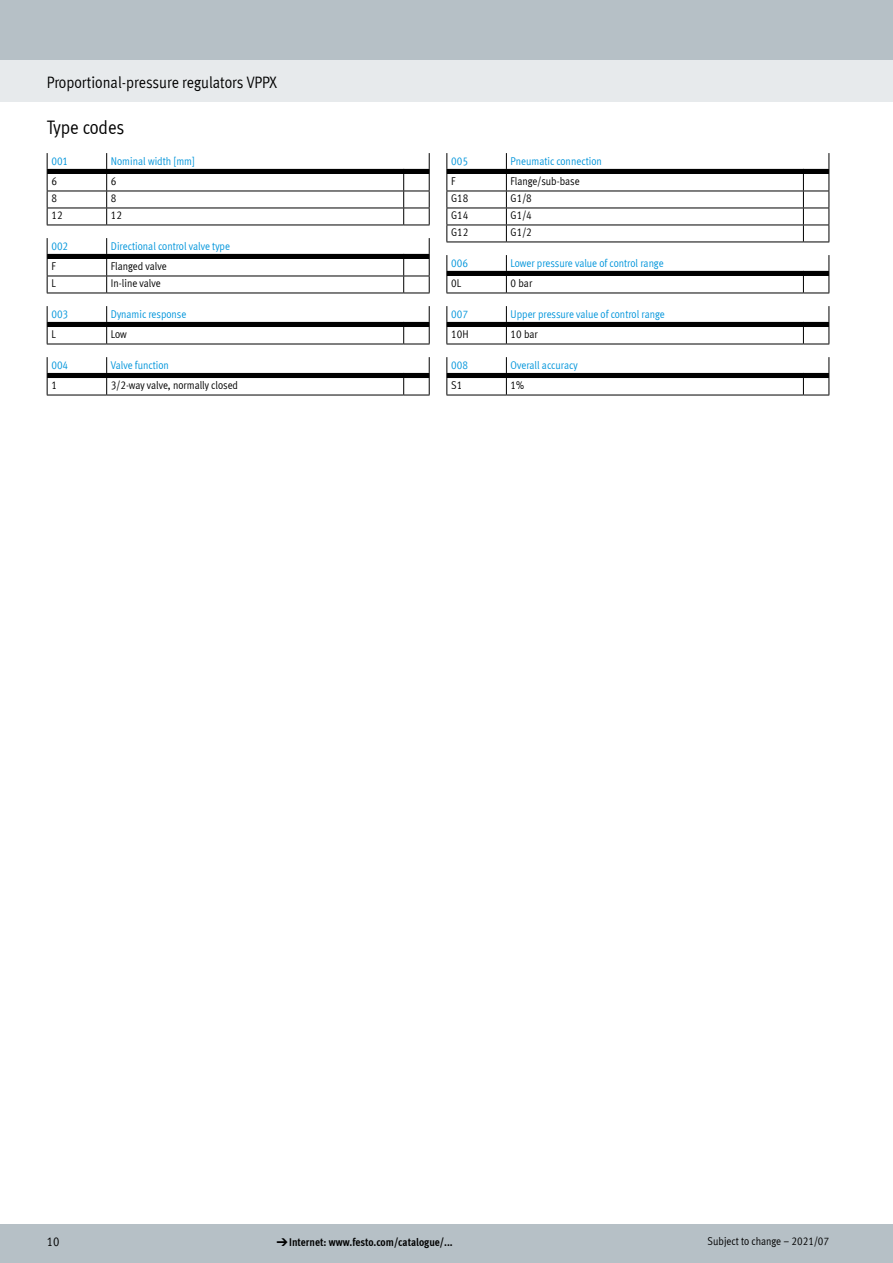
<style>
.page{position:relative;width:893px;height:1263px;background:#fff}
.page>*{position:absolute;margin:0;border:0;box-sizing:border-box;transform-origin:0 0}
.FES_title_section{font:19.5px "Meta Cond LF";color:#000}
.FES_title_family{font:16.5px "Meta Cond LF";color:#000}
.t1{font:12.75px "Meta Cond LF";color:#000}
.t2{font:11.25px "Meta Cond LF";color:#0095db}
.t3{font:11.25px "Meta Cond LF";color:#000}
.t4{font:700 11.25px "Meta Cond LF";color:#000}
.s1{font-family:"Meto Pict 182";font-weight:400}
</style>
<div class="page">
<div style="left:0;top:1225px;width:893px;height:38px;background:#b6c0c6"></div>
<div style="left:0;top:60px;width:893px;height:42px;background:#e7eaec"></div>
<div style="left:0;top:0;width:893px;height:60px;background:#b6c0c6"></div>
<svg style="left:47px;top:153px;width:383px;height:73px"></svg>
<svg style="left:47px;top:238px;width:383px;height:56px"></svg>
<svg style="left:47px;top:306px;width:383px;height:39px"></svg>
<svg style="left:47px;top:357px;width:383px;height:39px"></svg>
<svg style="left:446px;top:153px;width:383px;height:90px"></svg>
<svg style="left:446px;top:255px;width:383px;height:39px"></svg>
<svg style="left:446px;top:306px;width:383px;height:39px"></svg>
<svg style="left:446px;top:357px;width:383px;height:39px"></svg>
<p class="FES_title_family" style="left:47px;top:72px;width:232px">Proportional-pressure regulators VPPX</p>
<p class="FES_title_section" style="left:47px;top:116px;width:79px">Type codes</p>
<p class="t2" style="left:51px;top:154px;width:18px">001</p>
<p class="t2" style="left:111px;top:154px;width:85px">Nominal width [mm]</p>
<p class="t3" style="left:51px;top:174px;width:7px">6</p>
<p class="t3" style="left:111px;top:174px;width:7px">6</p>
<p class="t3" style="left:51px;top:191px;width:7px">8</p>
<p class="t3" style="left:111px;top:191px;width:7px">8</p>
<p class="t3" style="left:51px;top:208px;width:13px">12</p>
<p class="t3" style="left:111px;top:208px;width:13px">12</p>
<p class="t2" style="left:51px;top:239px;width:18px">002</p>
<p class="t2" style="left:111px;top:239px;width:121px">Directional control valve type</p>
<p class="t3" style="left:51px;top:259px;width:6px">F</p>
<p class="t3" style="left:111px;top:259px;width:57px">Flanged valve</p>
<p class="t3" style="left:51px;top:276px;width:6px">L</p>
<p class="t3" style="left:111px;top:276px;width:51px">In-line valve</p>
<p class="t2" style="left:51px;top:307px;width:18px">003</p>
<p class="t2" style="left:111px;top:307px;width:77px">Dynamic response</p>
<p class="t3" style="left:51px;top:327px;width:6px">L</p>
<p class="t3" style="left:111px;top:327px;width:17px">Low</p>
<p class="t2" style="left:51px;top:358px;width:18px">004</p>
<p class="t2" style="left:111px;top:358px;width:60px">Valve function</p>
<p class="t3" style="left:51px;top:378px;width:7px">1</p>
<p class="t3" style="left:111px;top:378px;width:129px">3/2-way valve, normally closed</p>
<p class="t2" style="left:451px;top:154px;width:18px">005</p>
<p class="t2" style="left:511px;top:154px;width:93px">Pneumatic connection</p>
<p class="t3" style="left:451px;top:174px;width:6px">F</p>
<p class="t3" style="left:511px;top:174px;width:71px">Flange/sub-base</p>
<p class="t3" style="left:451px;top:191px;width:19px">G18</p>
<p class="t3" style="left:511px;top:191px;width:23px">G1/8</p>
<p class="t3" style="left:451px;top:208px;width:19px">G14</p>
<p class="t3" style="left:511px;top:208px;width:23px">G1/4</p>
<p class="t3" style="left:451px;top:225px;width:19px">G12</p>
<p class="t3" style="left:511px;top:225px;width:23px">G1/2</p>
<p class="t2" style="left:451px;top:256px;width:18px">006</p>
<p class="t2" style="left:511px;top:256px;width:154px">Lower pressure value of control range</p>
<p class="t3" style="left:451px;top:276px;width:12px">0L</p>
<p class="t3" style="left:511px;top:276px;width:23px">0 bar</p>
<p class="t2" style="left:451px;top:307px;width:18px">007</p>
<p class="t2" style="left:511px;top:307px;width:156px">Upper pressure value of control range</p>
<p class="t3" style="left:451px;top:327px;width:19px">10H</p>
<p class="t3" style="left:511px;top:327px;width:29px">10 bar</p>
<p class="t2" style="left:451px;top:358px;width:18px">008</p>
<p class="t2" style="left:511px;top:358px;width:68px">Overall accuracy</p>
<p class="t3" style="left:451px;top:378px;width:13px">S1</p>
<p class="t3" style="left:511px;top:378px;width:15px">1%</p>
<p class="t1" style="left:47px;top:1234px;width:14px">10</p>
<p class="t4" style="left:276px;top:1235px;width:178px"><span class="s1">d</span>Internet: www.festo.com/catalogue/...</p>
<p class="t3" style="left:708px;top:1234px;width:123px">Subject to change – 2021/07</p>
</div>
